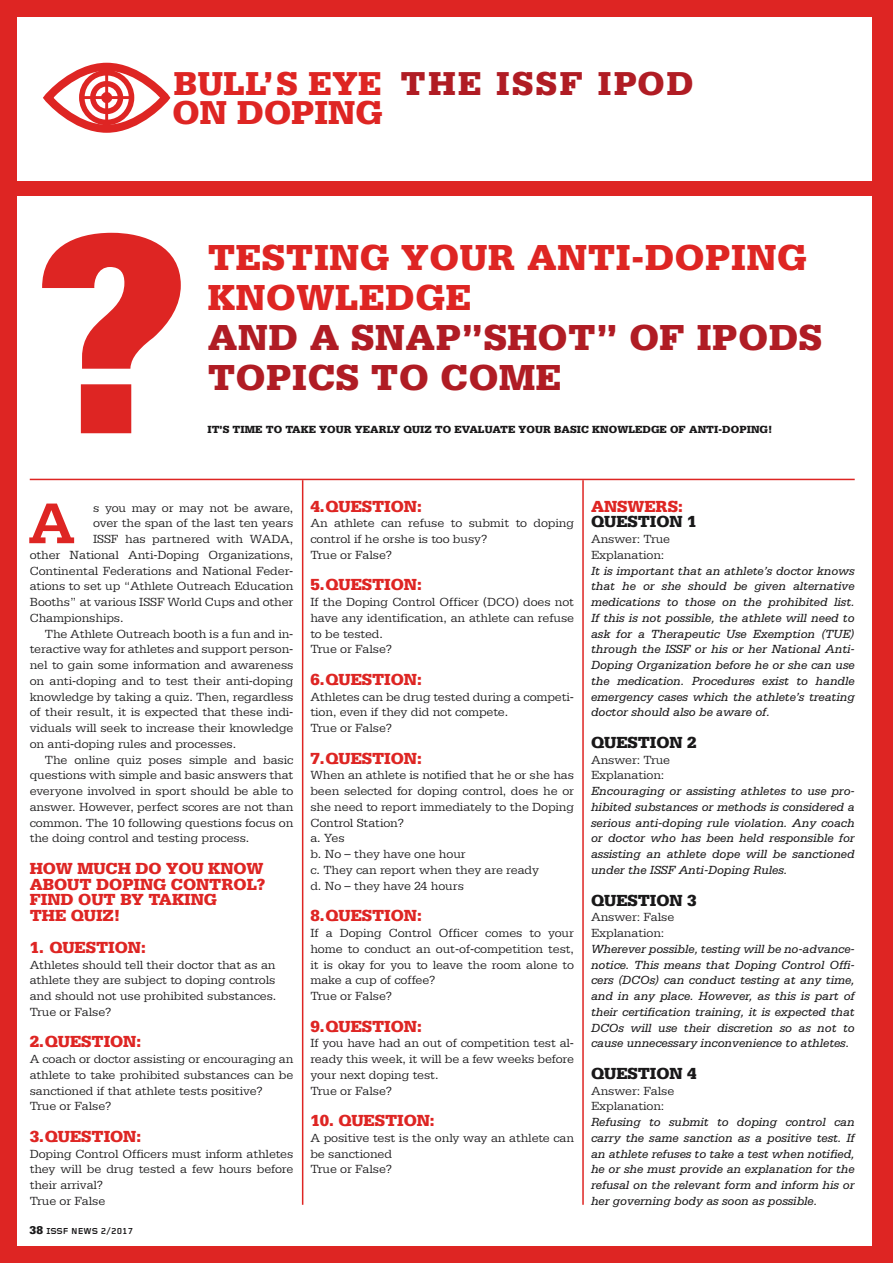
<style>
.page{position:relative;width:893px;height:1263px;background:#de2523}
.page>*{position:absolute;margin:0;border:0;box-sizing:border-box;transform-origin:0 0}
.t1{font:900 300.15px "Serifa";color:#de2523}
.t2{font:700 60.6px "Serifa";color:#de2523}
.t3{font:900 38.25px "Serifa";letter-spacing:.015em;color:#b01c24}
.t4{font:900 38.25px/40.2px "Serifa";letter-spacing:.015em;color:#de2523}
.t5{font:900 34.95px/29.7px "Serifa";color:#de2523}
.t6{font:900 34.95px "Serifa";letter-spacing:.07em;color:#b01c24}
.t7{font:900 16.95px/15.8px "Serifa";letter-spacing:-.005em;color:#de2523}
.t8{font:900 16.95px "Serifa";color:#191819}
.t9{font:12.45px/15.8px "Serifa ISSF";letter-spacing:-.005em;color:#191819}
.t10{font:italic 12.45px/15.8px "Serifa";letter-spacing:-.005em;color:#191819;text-align:justify}
.t11{font:900 10.95px "Serifa";letter-spacing:.005em;color:#191819}
.t12{font:700 9px "Foundry Gridnik";color:#191819}
.s1{font-family:"Serifa";font-weight:900;font-size:12px}
</style>
<div class="page">
<div style="left:17px;top:197px;width:855px;height:1049px;background:#fff"></div>
<div style="left:17px;top:17px;width:855px;height:164px;background:#fff"></div>
<svg style="left:79px;top:72px;width:55px;height:52px"></svg>
<div style="left:44px;top:63px;width:125px;height:70px;border:8px solid #de2523;border-radius:50%"></div>
<hr style="left:582px;top:480px;width:2px;height:725px;background:#de2523">
<hr style="left:302px;top:480px;width:1px;height:725px;background:#de2523">
<hr style="left:30px;top:479px;width:825px;height:1px;background:#de2523">
<h3 class="t5" style="left:173px;top:68px;width:212px">BULL’S EYE<br>ON DOPING</h3>
<h3 class="t6" style="left:401px;top:63px;width:294px">THE ISSF IPOD</h3>
<h1 class="t1" style="left:38px;top:158px;width:152px">?</h1>
<h3 class="t4" style="left:208px;top:236px;width:600px">TESTING YOUR ANTI-DOPING<br>KNOWLEDGE</h3>
<h3 class="t3" style="left:208px;top:315px;width:614px">AND A SNAP”SHOT” OF IPODS</h3>
<h3 class="t3" style="left:208px;top:355px;width:355px">TOPICS TO COME</h3>
<p class="t11" style="left:207px;top:423px;width:121px">IT’S TIME TO TAKE YOU</p>
<p class="t11" style="left:344px;top:423px;width:184px">R YEARLY QUIZ TO EVALUATE YOU</p>
<p class="t11" style="left:543px;top:423px;width:94px">R BASIC KNOWLEDGE</p>
<p class="t11" style="left:670px;top:423px;width:36px">OF ANTI</p>
<p class="t11" style="left:718px;top:423px;width:13px">-DOPING</p>
<p class="t11" style="left:768px;top:423px;width:6px">!</p>
<h2 class="t2" style="left:28px;top:488px;width:49px">A</h2>
<p class="t9" style="left:93px;top:500px;width:202px">s you may or may not be aware,</p>
<p class="t9" style="left:93px;top:515px;width:202px">over the span of the last ten years</p>
<p class="t9" style="left:93px;top:531px;width:202px">ISSF has partnered with WADA,</p>
<p class="t9" style="left:30px;top:547px;width:265px">other National Anti-Doping Organizations,</p>
<p class="t9" style="left:30px;top:563px;width:265px">Continental Federations and National Feder-</p>
<p class="t9" style="left:30px;top:578px;width:265px">ations to set up “Athlete Outreach Education</p>
<p class="t9" style="left:30px;top:594px;width:265px">Booths” at various ISSF World Cups and other</p>
<p class="t9" style="left:30px;top:610px;width:95px">Championships.</p>
<p class="t9" style="left:45px;top:626px;width:250px">The Athlete Outreach booth is a fun and in-</p>
<p class="t9" style="left:30px;top:641px;width:265px">teractive way for athletes and support person-</p>
<p class="t9" style="left:30px;top:657px;width:265px">nel to gain some information and awareness</p>
<p class="t9" style="left:30px;top:673px;width:265px">on anti-doping and to test their anti-doping</p>
<p class="t9" style="left:30px;top:689px;width:265px">knowledge by taking a quiz. Then, regardless</p>
<p class="t9" style="left:30px;top:704px;width:265px">of their result, it is expected that these indi-</p>
<p class="t9" style="left:30px;top:720px;width:265px">viduals will seek to increase their knowledge</p>
<p class="t9" style="left:30px;top:736px;width:208px">on anti-doping rules and processes.</p>
<p class="t9" style="left:45px;top:752px;width:250px">The online quiz poses simple and basic</p>
<p class="t9" style="left:30px;top:767px;width:265px">questions with simple and basic answers that</p>
<p class="t9" style="left:30px;top:783px;width:265px">everyone involved in sport should be able to</p>
<p class="t9" style="left:30px;top:799px;width:265px">answer. However, perfect scores are not than</p>
<p class="t9" style="left:30px;top:815px;width:265px">common. The 10 following questions focus on</p>
<p class="t9" style="left:30px;top:830px;width:221px">the doing control and testing process.</p>
<h3 class="t7" style="left:30px;top:860px;width:235px">HOW MUCH DO YOU KNOW<br>ABOUT</h3>
<h3 class="t7" style="left:96px;top:876px;width:13px">DOPING</h3>
<h3 class="t7" style="left:171px;top:876px;width:26px">CONT</h3>
<h3 class="t7" style="left:221px;top:876px;width:46px">ROL?</h3>
<h3 class="t7" style="left:30px;top:892px;width:23px">FIND</h3>
<h3 class="t7" style="left:78px;top:892px;width:14px">OUT</h3>
<h3 class="t7" style="left:120px;top:892px;width:76px">BY TAKING</h3>
<h3 class="t7" style="left:30px;top:907px;width:13px">THE</h3>
<h3 class="t7" style="left:71px;top:907px;width:51px">QUIZ!</h3>
<h3 class="t7" style="left:30px;top:939px;width:32px">1. QUESTION</h3>
<h3 class="t7" style="left:141px;top:939px;width:6px">:</h3>
<p class="t9" style="left:30px;top:956px;width:248px;text-align:justify">Athletes should tell their doctor that as an athlete they are subject to doping controls and should not use prohibited substances.<br>True or False?</p>
<h3 class="t7" style="left:30px;top:1033px;width:26px">2. QUESTION</h3>
<h3 class="t7" style="left:136px;top:1033px;width:6px">:</h3>
<p class="t9" style="left:30px;top:1051px;width:265px">A coach or doctor assisting or encouraging an athlete to take prohibited substances can be sanctioned if that athlete tests positive?<br>True or False?</p>
<h3 class="t7" style="left:30px;top:1128px;width:26px">3. QUESTION</h3>
<h3 class="t7" style="left:136px;top:1128px;width:6px">:</h3>
<p class="t9" style="left:30px;top:1145px;width:265px">Doping Control Officers must inform athletes they will be drug tested a few hours before their arrival?<br>True or False</p>
<p class="t12" style="left:30px;top:1225px;width:105px"><span class="s1">38</span> ISSF NEWS 2/2017</p>
<h3 class="t7" style="left:310px;top:498px;width:26px">4. QUESTION</h3>
<h3 class="t7" style="left:417px;top:498px;width:6px">:</h3>
<p class="t9" style="left:310px;top:515px;width:265px">An athlete can refuse to submit to doping control if he orshe is too busy?<br>True or False?</p>
<h3 class="t7" style="left:310px;top:577px;width:26px">5. QUESTION</h3>
<h3 class="t7" style="left:417px;top:577px;width:6px">:</h3>
<p class="t9" style="left:310px;top:594px;width:265px">If the Doping Control Officer (DCO) does not have any identification, an athlete can refuse to be tested.<br>True or False?</p>
<h3 class="t7" style="left:310px;top:671px;width:26px">6. QUESTION</h3>
<h3 class="t7" style="left:417px;top:671px;width:6px">:</h3>
<p class="t9" style="left:310px;top:689px;width:265px">Athletes can be drug tested during a competi&shy;tion, even if they did not compete.<br>True or False?</p>
<h3 class="t7" style="left:310px;top:750px;width:26px">7. QUESTION</h3>
<h3 class="t7" style="left:417px;top:750px;width:6px">:</h3>
<p class="t9" style="left:310px;top:767px;width:265px">When an athlete is notified that he or she has been selected for doping control, does he or she need to report immediately to the Doping<br>Control Station?<br>a. Yes<br>b. No – they have one hour<br>c. They can report when they are ready<br>d. No – they have 24 hours</p>
<h3 class="t7" style="left:310px;top:907px;width:26px">8. QUESTION</h3>
<h3 class="t7" style="left:417px;top:907px;width:6px">:</h3>
<p class="t9" style="left:310px;top:925px;width:265px">If a Doping Control Officer comes to your home to conduct an out-of-competition test, it is okay for you to leave the room alone to make a cup of coffee?<br>True or False?</p>
<h3 class="t7" style="left:310px;top:1018px;width:26px">9. QUESTION</h3>
<h3 class="t7" style="left:417px;top:1018px;width:6px">:</h3>
<p class="t9" style="left:310px;top:1035px;width:265px">If you have had an out of competition test al&shy;ready this week, it will be a few weeks before your next doping test.<br>True or False?</p>
<h3 class="t7" style="left:310px;top:1112px;width:41px">10. QUESTION</h3>
<h3 class="t7" style="left:430px;top:1112px;width:6px">:</h3>
<p class="t9" style="left:310px;top:1130px;width:265px">A positive test is the only way an athlete can be sanctioned<br>True or False?</p>
<h3 class="t7" style="left:591px;top:498px;width:93px">ANSWERS:</h3>
<h3 class="t8" style="left:591px;top:512px;width:13px">QUESTION</h3>
<h3 class="t8" style="left:687px;top:512px;width:11px">1</h3>
<p class="t9" style="left:591px;top:531px;width:81px">Answer: True<br>Explanation:</p>
<p class="t10" style="left:591px;top:563px;width:265px">It is important that an athlete’s doctor knows that he or she should be given alternative medications to those on the prohibited list.<br>If this is not possible, the athlete will need to ask for a Therapeutic Use Exemption (TUE) through the ISSF or his or her National Anti-Doping Organization before he or she can use the medication. Procedures exist to handle emergency cases which the athlete’s treating doctor should also be aware of.</p>
<h3 class="t8" style="left:591px;top:732px;width:13px">QUESTION</h3>
<h3 class="t8" style="left:687px;top:732px;width:11px">2</h3>
<p class="t9" style="left:591px;top:752px;width:81px">Answer: True<br>Explanation:</p>
<p class="t10" style="left:591px;top:783px;width:265px">Encouraging or assisting athletes to use pro&shy;hibited substances or methods is considered a serious anti-doping rule violation. Any coach or doctor who has been held responsible for assisting an athlete dope will be sanctioned under the ISSF Anti-Doping Rules.</p>
<h3 class="t8" style="left:591px;top:890px;width:13px">QUESTION</h3>
<h3 class="t8" style="left:687px;top:890px;width:11px">3</h3>
<p class="t9" style="left:591px;top:909px;width:85px">Answer: False<br>Explanation:</p>
<p class="t10" style="left:591px;top:941px;width:265px">Wherever possible, testing will be no-advance&shy;notice. This means that Doping Control Offi&shy;cers (DCOs) can conduct testing at any time, and in any place. However, as this is part of their certification training, it is expected that DCOs will use their discretion so as not to cause unnecessary inconvenience to athletes.</p>
<h3 class="t8" style="left:591px;top:1063px;width:13px">QUESTION</h3>
<h3 class="t8" style="left:687px;top:1063px;width:11px">4</h3>
<p class="t9" style="left:591px;top:1082px;width:85px">Answer: False<br>Explanation:</p>
<p class="t10" style="left:591px;top:1114px;width:265px">Refusing to submit to doping control can carry the same sanction as a positive test. If an athlete refuses to take a test when notified, he or she must provide an explanation for the refusal on the relevant form and inform his or her governing body as soon as possible.</p>
</div>
